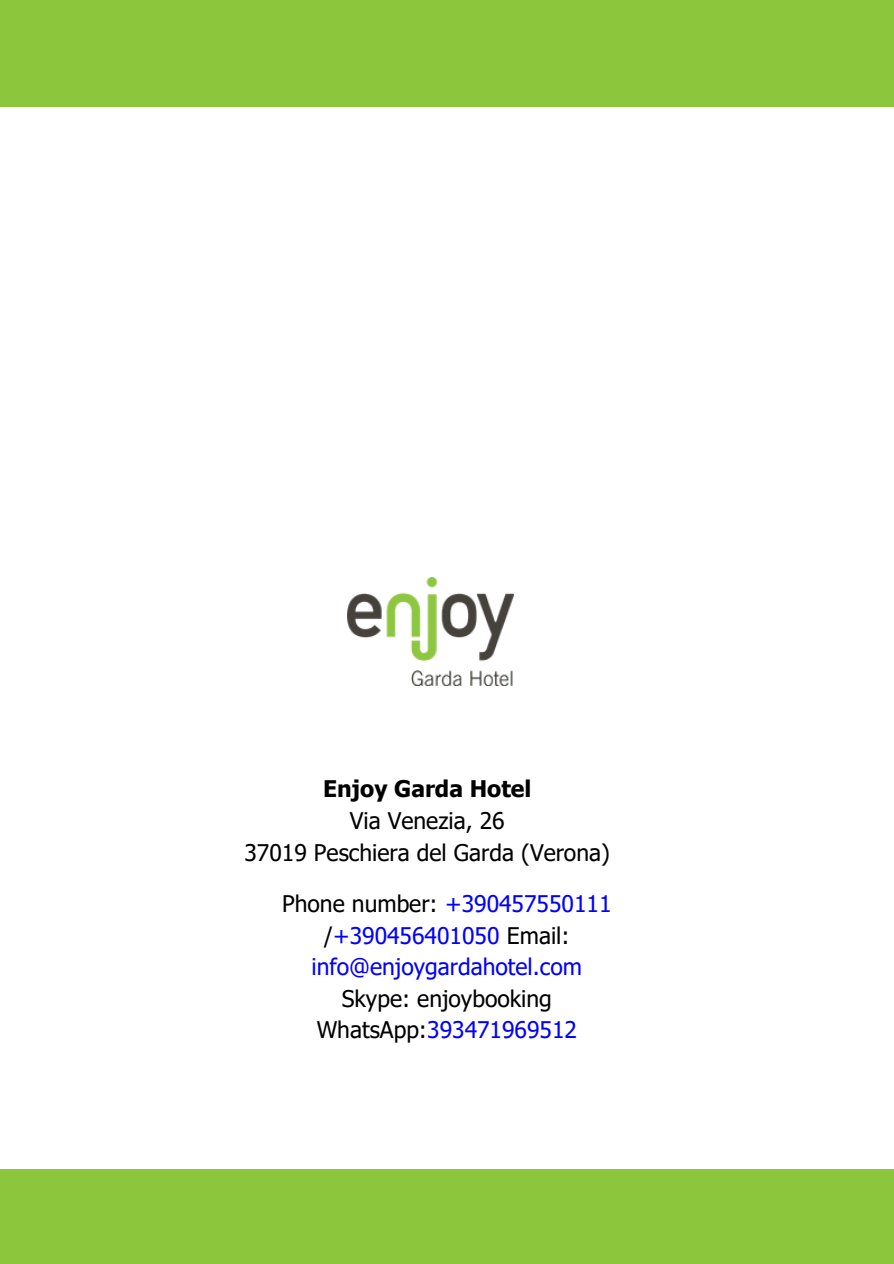
<style>
.page{position:relative;width:894px;height:1264px;background:#fff}
.page>*{position:absolute;margin:0;border:0;box-sizing:border-box;transform-origin:0 0}
.t1{font:22.95px/31.5px "Tahoma";color:#00f;text-align:center}
.t2{font:22.95px "Tahoma";color:#000}
.t3{font:700 22.95px "Tahoma";color:#000}
.s1{color:#000}
</style>
<div class="page">
<div style="left:0;top:0;width:893px;height:89px;background:#8cc63d"></div>
<div style="left:0;top:13px;width:893px;height:94px;background:#8cc63d"></div>
<div style="left:0;top:1168px;width:893px;height:95px;background:#8cc63d"></div>
<img style="left:347px;top:578px;width:167px;height:108px">
<p class="t3" style="left:323px;top:773px;width:209px">Enjoy Garda Hotel</p>
<p class="t2" style="left:350px;top:806px;width:156px">Via Venezia, 26</p>
<p class="t2" style="left:244px;top:838px;width:367px">37019 Peschiera del Garda (Verona)</p>
<p class="t1" style="left:282px;top:887px;width:331px"><span class="s1">Phone number:</span> +390457550111 <span class="s1">/</span>+390456401050 <span class="s1">Email: </span>info@enjoygardahotel.com</p>
<p class="t2" style="left:342px;top:983px;width:211px">Skype: enjoybooking</p>
<p class="t1" style="left:316px;top:1013px;width:262px"><span class="s1">WhatsApp:</span>393471969512</p>
</div>
